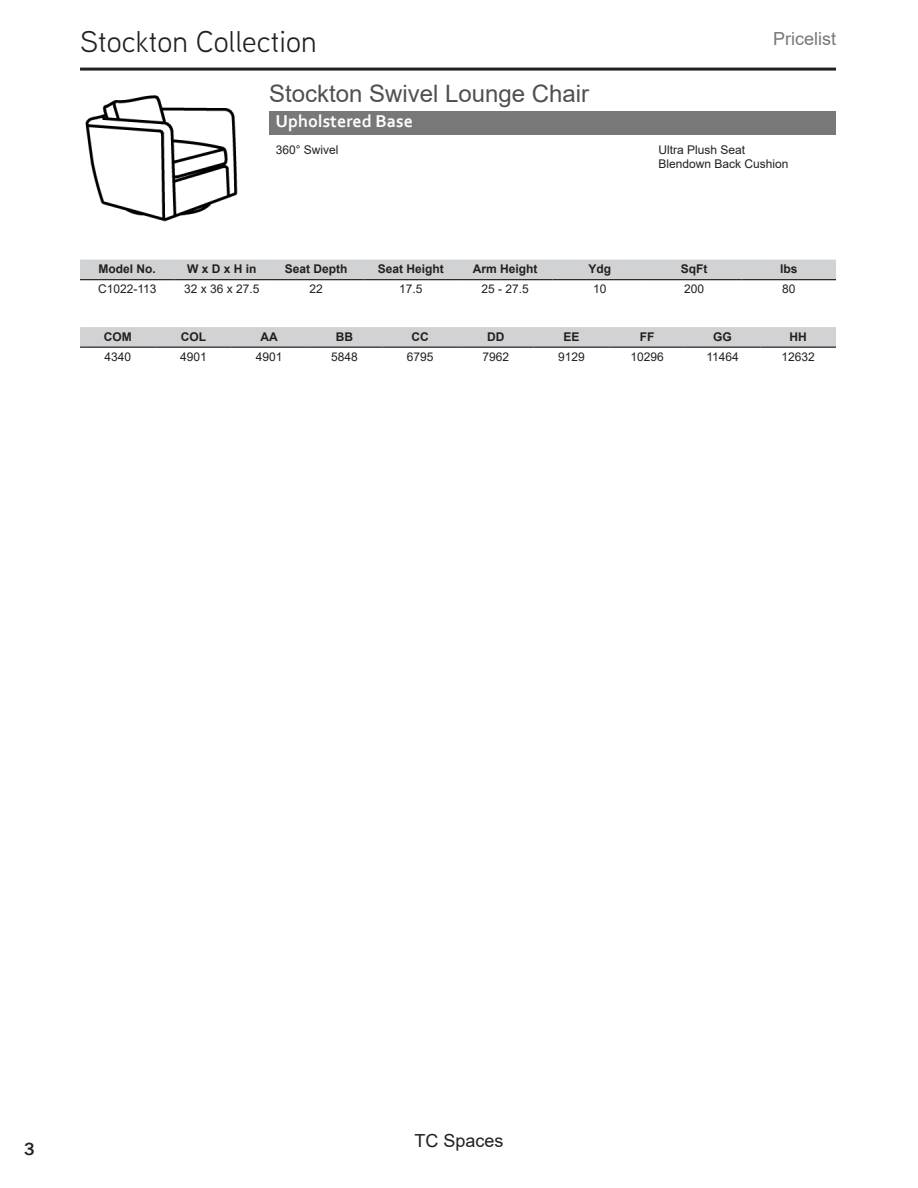
<style>
.page{position:relative;width:918px;height:1188px;background:#fff}
.page>*{position:absolute;margin:0;border:0;box-sizing:border-box;transform-origin:0 0}
.t1{font:30px "Aaux Next";color:#231f20}
.item_name{font:24px "Arial";color:#505052}
.t2{font:700 18px "Corbel";color:#fff}
.t3{font:18px "Arial";color:#787878}
.t4{font:18px "Arial";color:#231f20}
.t5{font:500 18px "Franklin Gothic";color:#231f20}
.t6{font:12px "Arial";color:#231f20}
.t7{font:700 12px "Arial";color:#231f20}
</style>
<div class="page">
<hr style="left:80px;top:68px;width:756px;height:3px;background:#231f20">
<div style="left:269px;top:111px;width:567px;height:23px;background:#787878"></div>
<img style="left:85px;top:95px;width:153px;height:127px">
<div style="left:80px;top:260px;width:756px;height:19px;background:#d1d2d4"></div>
<hr style="left:80px;top:279px;width:95px;height:1px;background:#231f20">
<hr style="left:175px;top:279px;width:94px;height:1px;background:#231f20">
<hr style="left:269px;top:279px;width:95px;height:1px;background:#231f20">
<hr style="left:364px;top:279px;width:94px;height:1px;background:#231f20">
<hr style="left:458px;top:279px;width:95px;height:1px;background:#231f20">
<hr style="left:553px;top:279px;width:94px;height:1px;background:#231f20">
<hr style="left:647px;top:279px;width:95px;height:1px;background:#231f20">
<hr style="left:742px;top:279px;width:94px;height:1px;background:#231f20">
<div style="left:80px;top:327px;width:756px;height:20px;background:#d1d2d4"></div>
<hr style="left:80px;top:347px;width:76px;height:1px;background:#231f20">
<hr style="left:156px;top:347px;width:75px;height:1px;background:#231f20">
<hr style="left:231px;top:347px;width:76px;height:1px;background:#231f20">
<hr style="left:307px;top:347px;width:75px;height:1px;background:#231f20">
<hr style="left:382px;top:347px;width:76px;height:1px;background:#231f20">
<hr style="left:458px;top:347px;width:76px;height:1px;background:#231f20">
<hr style="left:534px;top:347px;width:75px;height:1px;background:#231f20">
<hr style="left:609px;top:347px;width:76px;height:1px;background:#231f20">
<hr style="left:685px;top:347px;width:75px;height:1px;background:#231f20">
<hr style="left:760px;top:347px;width:76px;height:1px;background:#231f20">
<h1 class="t1" style="left:80px;top:21px;width:238px">Stockton Collection</h1>
<p class="item_name" style="left:269px;top:77px;width:322px">Stockton Swivel Lounge Chair</p>
<p class="t2" style="left:276px;top:110px;width:139px">Upholstered Base</p>
<p class="t3" style="left:773px;top:26px;width:64px">Pricelist</p>
<p class="t6" style="left:276px;top:141px;width:64px">360° Swivel</p>
<p class="t6" style="left:659px;top:141px;width:88px">Ultra Plush Seat</p>
<p class="t6" style="left:659px;top:155px;width:132px">Blendown Back Cushion</p>
<p class="t7" style="left:99px;top:260px;width:59px">Model No.</p>
<p class="t7" style="left:187px;top:260px;width:71px">W x D x H in</p>
<p class="t7" style="left:285px;top:260px;width:64px">Seat Depth</p>
<p class="t7" style="left:378px;top:260px;width:68px">Seat Height</p>
<p class="t7" style="left:473px;top:260px;width:66px">Arm Height</p>
<p class="t7" style="left:588px;top:260px;width:24px">Ydg</p>
<p class="t7" style="left:681px;top:260px;width:28px">SqFt</p>
<p class="t7" style="left:780px;top:260px;width:19px">lbs</p>
<p class="t6" style="left:98px;top:281px;width:60px">C1022-113</p>
<p class="t6" style="left:184px;top:281px;width:77px">32 x 36 x 27.5</p>
<p class="t6" style="left:310px;top:281px;width:15px">22</p>
<p class="t6" style="left:399px;top:281px;width:25px">17.5</p>
<p class="t6" style="left:482px;top:281px;width:49px">25 - 27.5</p>
<p class="t6" style="left:593px;top:281px;width:15px">10</p>
<p class="t6" style="left:684px;top:281px;width:22px">200</p>
<p class="t6" style="left:782px;top:281px;width:15px">80</p>
<p class="t7" style="left:104px;top:328px;width:29px">COM</p>
<p class="t7" style="left:181px;top:328px;width:27px">COL</p>
<p class="t7" style="left:261px;top:328px;width:19px">AA</p>
<p class="t7" style="left:336px;top:328px;width:19px">BB</p>
<p class="t7" style="left:412px;top:328px;width:19px">CC</p>
<p class="t7" style="left:487px;top:328px;width:19px">DD</p>
<p class="t7" style="left:563px;top:328px;width:18px">EE</p>
<p class="t7" style="left:640px;top:328px;width:16px">FF</p>
<p class="t7" style="left:713px;top:328px;width:20px">GG</p>
<p class="t7" style="left:790px;top:328px;width:19px">HH</p>
<p class="t6" style="left:104px;top:348px;width:28px">4340</p>
<p class="t6" style="left:180px;top:348px;width:28px">4901</p>
<p class="t6" style="left:256px;top:348px;width:28px">4901</p>
<p class="t6" style="left:331px;top:348px;width:28px">5848</p>
<p class="t6" style="left:407px;top:348px;width:28px">6795</p>
<p class="t6" style="left:482px;top:348px;width:28px">7962</p>
<p class="t6" style="left:558px;top:348px;width:28px">9129</p>
<p class="t6" style="left:630px;top:348px;width:35px">10296</p>
<p class="t6" style="left:706px;top:348px;width:34px">11464</p>
<p class="t6" style="left:782px;top:348px;width:35px">12632</p>
<h3 class="t5" style="left:24px;top:1138px;width:12px">3</h3>
<h3 class="t4" style="left:414px;top:1128px;width:91px">TC Spaces</h3>
</div>
